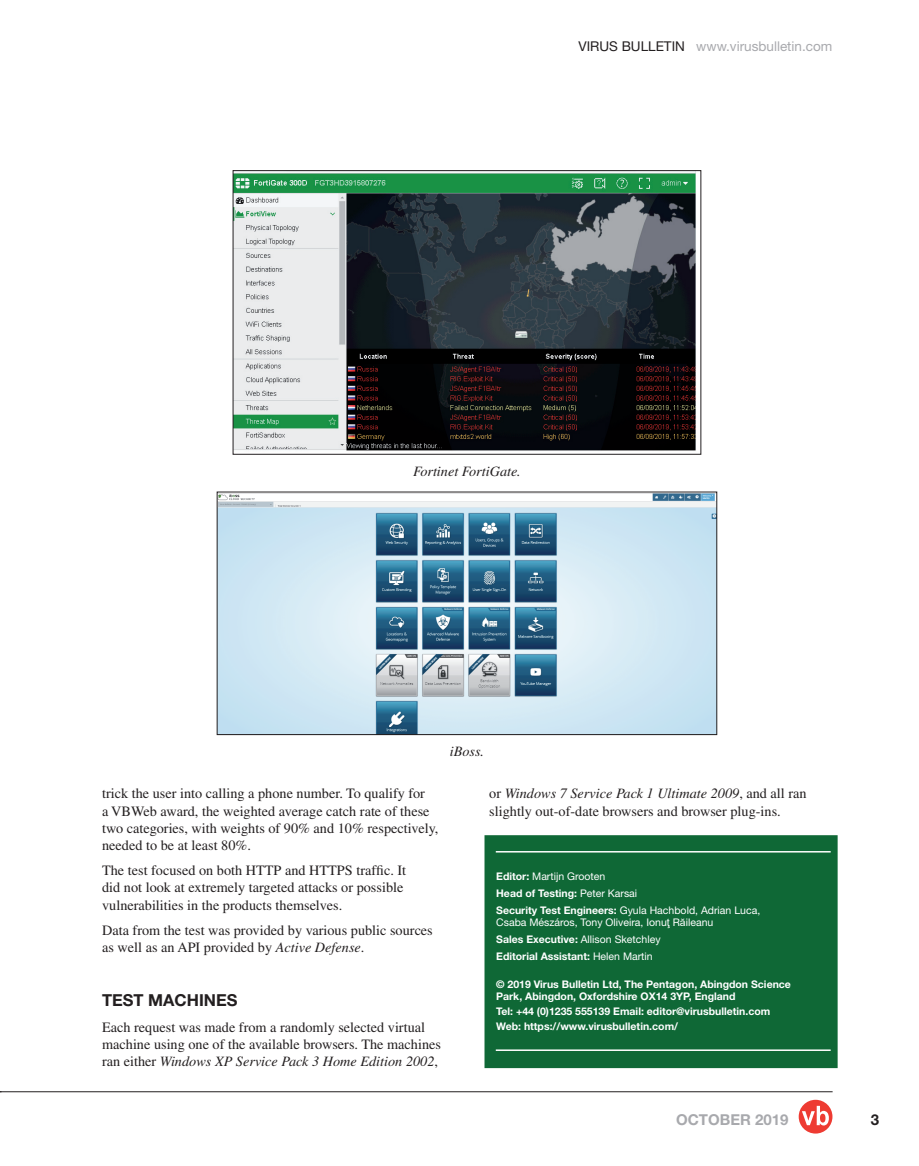
<style>
.page{position:relative;width:919px;height:1166px;background:#fff}
.page>*{position:absolute;margin:0;border:0;box-sizing:border-box;transform-origin:0 0}
.t1{font:700 16.5px "Helvetica Neue";color:#231f20}
.t2{font:700 15px "Helvetica Neue";color:#a8a9ad}
.t3{font:700 15px "Helvetica Neue";color:#231f20}
.t4{font:14.25px/17.1px "Times";color:#231f20}
.t5{font:italic 14.25px "Times";color:#231f20}
.t6{font:13.5px "Helvetica Neue";color:#a8a9ad}
.t7{font:10.5px/16.8px "Helvetica Neue";color:#fff}
.t8{font:700 10.5px/12.6px "Helvetica Neue";color:#fff}
.s1{color:#231f20}
.s2{font-style:italic}
.s3{font-weight:700}
.s4{font-family:"Arial"}
</style>
<div class="page">
<hr style="left:0;top:1091px;width:832px;height:1px;background:#231f20">
<svg style="left:798px;top:1099px;width:34px;height:34px"></svg>
<svg style="left:801px;top:1105px;width:27px;height:20px"></svg>
<img style="left:235px;top:172px;width:461px;height:279px">
<div style="left:233px;top:170px;width:468px;height:284px;border:1px solid #231f20"></div>
<img style="left:219px;top:493px;width:496px;height:239px">
<div style="left:485px;top:835px;width:351px;height:232px;background:#0f6836"></div>
<div style="left:484px;top:835px;width:353px;height:232px;border:2px solid #0f6836"></div>
<hr style="left:496px;top:1049px;width:334px;height:1px;background:#fff">
<hr style="left:496px;top:850px;width:334px;height:2px;background:#fff">
<p class="t6" style="left:578px;top:41px;width:255px"><span class="s1">VIRUS BULLETIN</span> www.virusbulletin.com</p>
<p class="t5" style="left:413px;top:466px;width:109px">Fortinet FortiGate.</p>
<p class="t5" style="left:449px;top:746px;width:36px">iBoss.</p>
<p class="t4" style="left:102px;top:786px;width:338px">trick the user into calling a phone number. To qualify for<br>a VBWeb award, the weighted average catch rate of these two categories, with weights of 90% and 10% respectively, needed to be at least 80%.</p>
<p class="t4" style="left:102px;top:863px;width:305px">The test focused on both HTTP and HTTPS traffic. It did not look at extremely targeted attacks or possible vulnerabilities in the products themselves.</p>
<p class="t4" style="left:102px;top:922px;width:332px">Data from the test was provided by various public sources as well as an API provided by <span class="s2">Active Defense</span>.</p>
<p class="t1" style="left:102px;top:994px;width:137px">TEST MACHINES</p>
<p class="t4" style="left:102px;top:1019px;width:340px">Each request was made from a randomly selected virtual machine using one of the available browsers. The machines ran either <span class="s2">Windows XP Service Pack 3 Home Edition 2002</span>,</p>
<p class="t4" style="left:489px;top:786px;width:319px">or <span class="s2">Windows 7 Service Pack 1 Ultimate 2009</span>, and all ran slightly out-of-date browsers and browser plug-ins.</p>
<p class="t7" style="left:496px;top:868px;width:265px"><span class="s3">Editor:</span> Martijn Grooten<br><span class="s3">Head of Testing:</span> Peter Karsai<br><span class="s3">Security Test Engineers:</span> Gyula Hachbold, Adrian Luca,</p>
<p class="t7" style="left:496px;top:914px;width:219px">Csaba Mészáros, Tony Oliveira, Ionu<span class="s4">ţ</span> R<span class="s4">ă</span>ileanu<br><span class="s3">Sales Executive:</span> Allison Sketchley<br><span class="s3">Editorial Assistant:</span> Helen Martin</p>
<p class="t8" style="left:496px;top:978px;width:296px">© 2019 Virus Bulletin Ltd, The Pentagon, Abingdon Science<br>Park, Abingdon, Oxfordshire OX14 3YP, England</p>
<p class="t8" style="left:496px;top:1004px;width:276px;line-height:15.1px">Tel: +44 (0)1235 555139 Email: editor@virusbulletin.com<br>Web: https://www.virusbulletin.com/</p>
<p class="t2" style="left:676px;top:1113px;width:114px">OCTOBER 2019</p>
<p class="t3" style="left:870px;top:1114px;width:10px">3</p>
</div>
